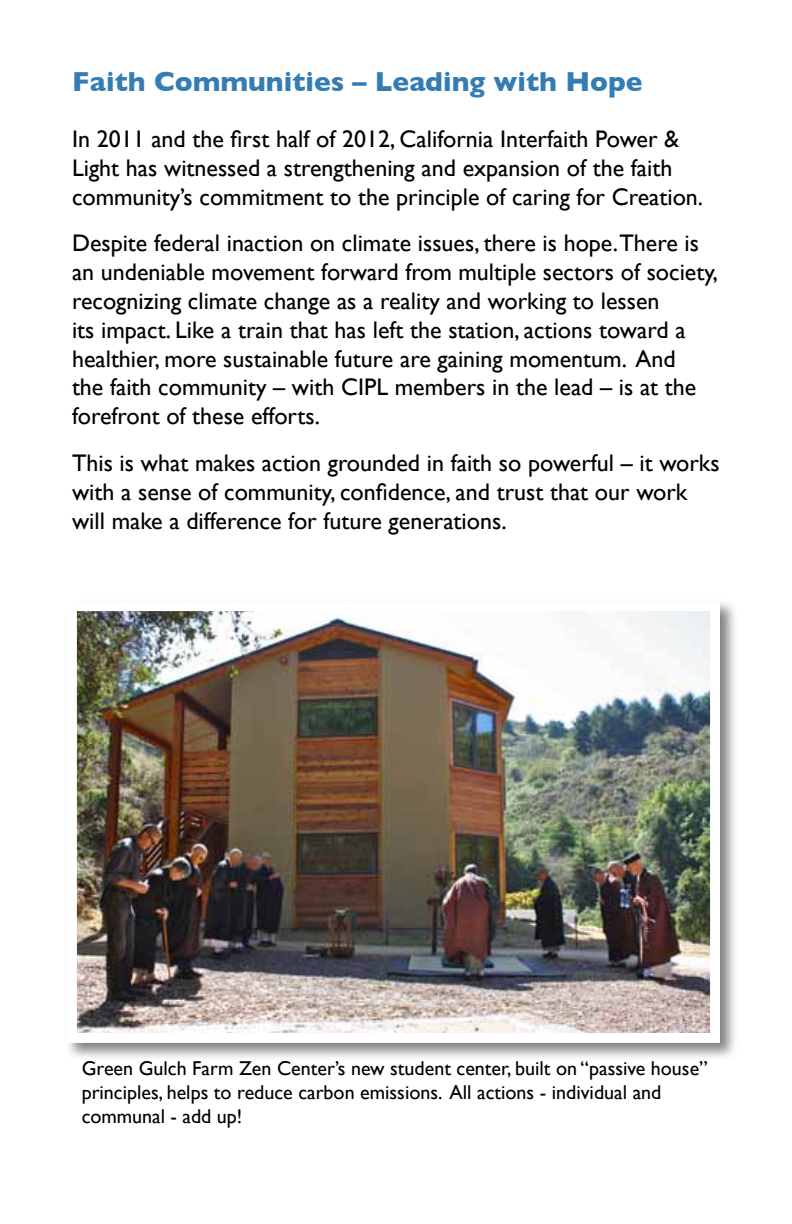
<style>
.page{position:relative;width:792px;height:1224px;background:#fff}
.page>*{position:absolute;margin:0;border:0;box-sizing:border-box;transform-origin:0 0}
.t1{font:700 28px "Gill Sans";color:#347db4}
.t2{font:24px/28.8px "Gill Sans";color:#000}
.t3{font:20px/24px "Gill Sans";color:#000}
</style>
<div class="page">
<div style="left:64px;top:598px;width:675px;height:464px;background:#000;opacity:.5"></div>
<img style="left:78px;top:612px;width:631px;height:420px">
<p class="t1" style="left:72px;top:65px;width:572px">Faith Communities – Leading with Hope</p>
<p class="t2" style="left:72px;top:124px;width:633px">In 2011 and the first half of 2012, California Interfaith Power &amp;<br>Light has witnessed a strengthening and expansion of the faith community’s commitment to the principle of caring for Creation.</p>
<p class="t2" style="left:72px;top:229px;width:648px">Despite federal inaction on climate issues, there is hope.There is an undeniable movement forward from multiple sectors of society, recognizing climate change as a reality and working to lessen<br>its impact. Like a train that has left the station, actions toward a healthier, more sustainable future are gaining momentum. And<br>the faith community – with CIPL members in the lead – is at the forefront of these efforts.</p>
<p class="t2" style="left:72px;top:448px;width:649px">This is what makes action grounded in faith so powerful – it works with a sense of community, confidence, and trust that our work will make a difference for future generations.</p>
<p class="t3" style="left:82px;top:1056px;width:628px">Green Gulch Farm Zen Center’s new student center, built on “passive house” principles, helps to reduce carbon emissions. All actions - individual and communal - add up!</p>
</div>
